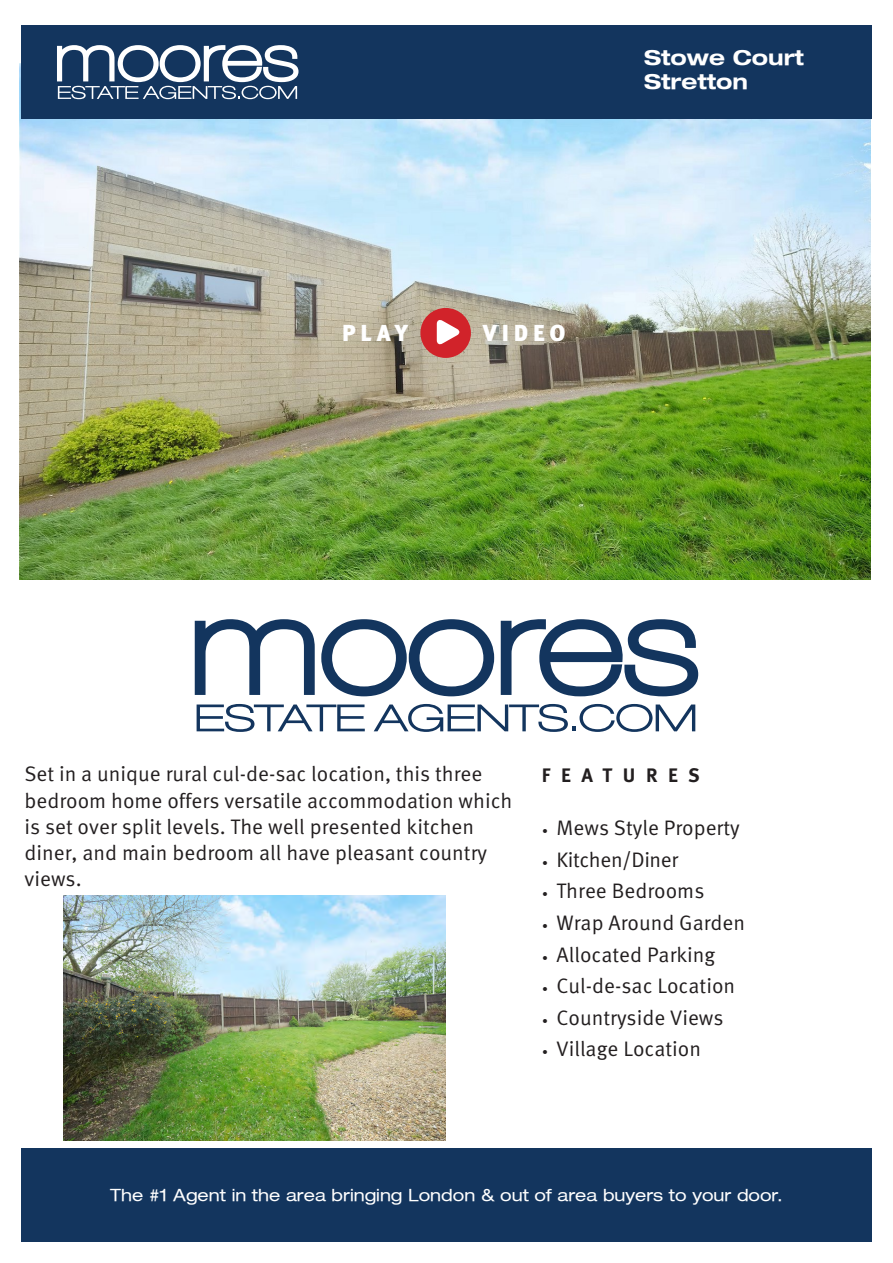
<style>
.page{position:relative;width:893px;height:1263px;background:#fff}
.page>*{position:absolute;margin:0;border:0;box-sizing:border-box;transform-origin:0 0}
.t1{font:900 23.1px "Meta Pro";letter-spacing:.21em;color:#fff}
.t2{font:21px/26.2px "Meta Pro";color:#231f20}
.t3{font:700 expanded 21px/24px "Helvetica Neue LT";color:#fff}
.t4{font:21px "Meta Pro";letter-spacing:-.02em;color:#231f20}
.t5{font:700 19.5px "Meta Pro";letter-spacing:.54em;color:#231f20}
.t6{font:expanded 16.8px "Helvetica Neue LT";color:#fff}
.s1{font-family:"Meta Pro Norm";font-size:11.25px}
</style>
<div class="page">
<img style="left:20px;top:64px;width:851px;height:515px">
<div style="left:21px;top:1148px;width:851px;height:94px;background:#13355e"></div>
<svg style="left:195px;top:619px;width:120px;height:76px"></svg>
<svg style="left:321px;top:619px;width:173px;height:77px"></svg>
<svg style="left:501px;top:619px;width:197px;height:77px"></svg>
<svg style="left:197px;top:704px;width:168px;height:28px"></svg>
<svg style="left:374px;top:704px;width:321px;height:28px"></svg>
<img style="left:64px;top:895px;width:382px;height:246px">
<div style="left:21px;top:26px;width:851px;height:93px;background:#13355e"></div>
<svg style="left:57px;top:45px;width:241px;height:54px"></svg>
<div style="left:420px;top:308px;width:51px;height:50px;background:#d1232a;border-radius:50%"></div>
<svg style="left:437px;top:320px;width:23px;height:25px"></svg>
<p class="t3" style="left:644px;top:45px;width:161px">Stowe Court<br>Stretton</p>
<p class="t1" style="left:342px;top:315px;width:67px">PLAY</p>
<p class="t1" style="left:483px;top:315px;width:84px">VIDEO</p>
<p class="t2" style="left:24px;top:762px;width:490px">Set in a unique rural cul-de-sac location, this three bedroom home offers versatile accommodation which is set over split levels. The well presented kitchen diner, and main bedroom all have pleasant country views.</p>
<p class="t5" style="left:542px;top:760px;width:160px">FEATURES</p>
<p class="t2" style="left:542px;top:815px;width:199px"><span class="s1">•</span> Mews Style Property</p>
<p class="t4" style="left:542px;top:846px;width:138px"><span class="s1">•</span> Kitchen/Diner</p>
<p class="t2" style="left:542px;top:878px;width:164px"><span class="s1">•</span> Three Bedrooms</p>
<p class="t2" style="left:542px;top:910px;width:205px"><span class="s1">•</span> Wrap Around Garden</p>
<p class="t2" style="left:542px;top:942px;width:175px"><span class="s1">•</span> Allocated Parking</p>
<p class="t2" style="left:542px;top:974px;width:195px"><span class="s1">•</span> Cul-de-sac Location</p>
<p class="t2" style="left:542px;top:1005px;width:183px"><span class="s1">•</span> Countryside Views</p>
<p class="t2" style="left:542px;top:1036px;width:161px"><span class="s1">•</span> Village Location</p>
<p class="t6" style="left:110px;top:1185px;width:674px">The #1 Agent in the area bringing London &amp; out of area buyers to your door.</p>
</div>
